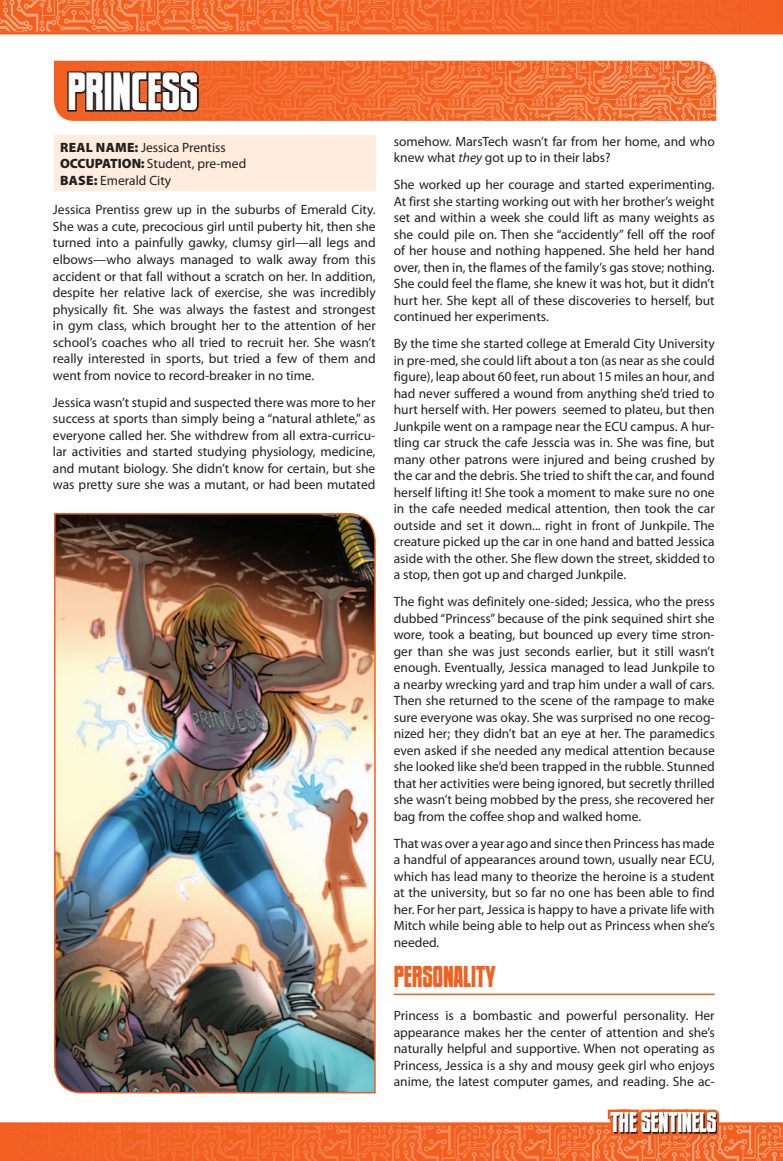
<style>
.page{position:relative;width:783px;height:1161px;background:#fff}
.page>*{position:absolute;margin:0;border:0;box-sizing:border-box;transform-origin:0 0}
.Heading_1{font:48px "Newsflash BB";color:#fff}
.Heading_3{font:27px "Newsflash BB";color:#f26021}
.t1{font:25.5px "Newsflash BB";color:#fff}
.Text__Body{font:13.5px/16.5px "Myriad Pro";color:#231f20;text-align:justify}
.s1{font-weight:900}
.s2{font-style:italic}
</style>
<div class="page">
<img style="left:54px;top:61px;width:662px;height:60px">
<svg style="left:66px;top:60px;width:135px;height:53px;background:#9a4825"></svg>
<div style="left:54px;top:136px;width:322px;height:55px;background:#feecdf"></div>
<hr style="left:394px;top:994px;width:321px;height:1px;background:#f26021">
<img style="left:54px;top:513px;width:322px;height:581px">
<img style="left:0;top:1125px;width:783px;height:36px">
<img style="left:0;top:0;width:783px;height:32px">
<hr style="left:0;top:1122px;width:783px;height:3px;background:#f26021">
<hr style="left:0;top:32px;width:783px;height:2px;background:#f26021">
<svg style="left:605px;top:1109px;width:119px;height:52px;background:#f3763e"></svg>
<svg style="left:611px;top:1114px;width:106px;height:20px;background:#6f3620"></svg>
<p class="Heading_1" style="left:68px;top:69px;width:132px">PRINCESS</p>
<p class="Text__Body" style="left:60px;top:139px;width:167px"><span class="s1">REAL NAME:</span> Jessica Prentiss</p>
<p class="Text__Body" style="left:60px;top:155px;width:188px"><span class="s1">OCCUPATION:</span> Student, pre-med</p>
<p class="Text__Body" style="left:60px;top:172px;width:113px"><span class="s1">BASE:</span> Emerald City</p>
<p class="Text__Body" style="left:53px;top:202px;width:324px">Jessica Prentiss grew up in the suburbs of Emerald City.<br>She was a cute, precocious girl until puberty hit, then she turned into a painfully gawky, clumsy girl—all legs and elbows—who always managed to walk away from this accident or that fall without a scratch on her. In addition, despite her relative lack of exercise, she was incredibly physically fit. She was always the fastest and strongest in gym class, which brought her to the attention of her school’s coaches who all tried to recruit her. She wasn’t really interested in sports, but tried a few of them and went from novice to record-breaker in no time.</p>
<p class="Text__Body" style="left:53px;top:394px;width:324px">Jessica wasn’t stupid and suspected there was more to her success at sports than simply being a “natural athlete,” as everyone called her. She withdrew from all extra-curricu&shy;lar activities and started studying physiology, medicine, and mutant biology. She didn’t know for certain, but she was pretty sure she was a mutant, or had been mutated</p>
<p class="Text__Body" style="left:394px;top:133px;width:323px">somehow. MarsTech wasn’t far from her home, and who knew what <span class="s2">they</span> got up to in their labs?</p>
<p class="Text__Body" style="left:394px;top:176px;width:323px">She worked up her courage and started experimenting.<br>At first she starting working out with her brother’s weight set and within a week she could lift as many weights as she could pile on. Then she “accidently” fell off the roof of her house and nothing happened. She held her hand over, then in, the flames of the family’s gas stove; nothing.<br>She could feel the flame, she knew it was hot, but it didn’t hurt her. She kept all of these discoveries to herself, but continued her experiments.</p>
<p class="Text__Body" style="left:394px;top:335px;width:323px">By the time she started college at Emerald City University in pre-med, she could lift about a ton (as near as she could figure), leap about 60 feet, run about 15 miles an hour, and had never suffered a wound from anything she’d tried to hurt herself with. Her powers seemed to plateu, but then Junkpile went on a rampage near the ECU campus. A hur&shy;tling car struck the cafe Jesscia was in. She was fine, but many other patrons were injured and being crushed by the car and the debris. She tried to shift the car, and found herself lifting it! She took a moment to make sure no one in the cafe needed medical attention, then took the car outside and set it down... right in front of Junkpile. The creature picked up the car in one hand and batted Jessica aside with the other. She flew down the street, skidded to a stop, then got up and charged Junkpile.</p>
<p class="Text__Body" style="left:394px;top:593px;width:323px">The fight was definitely one-sided; Jessica, who the press dubbed “Princess” because of the pink sequined shirt she wore, took a beating, but bounced up every time stron&shy;ger than she was just seconds earlier, but it still wasn’t enough. Eventually, Jessica managed to lead Junkpile to a nearby wrecking yard and trap him under a wall of cars.<br>Then she returned to the scene of the rampage to make sure everyone was okay. She was surprised no one recog&shy;nized her; they didn’t bat an eye at her. The paramedics even asked if she needed any medical attention because she looked like she’d been trapped in the rubble. Stunned that her activities were being ignored, but secretly thrilled she wasn’t being mobbed by the press, she recovered her bag from the coffee shop and walked home.</p>
<p class="Text__Body" style="left:394px;top:835px;width:323px">That was over a year ago and since then Princess has made a handful of appearances around town, usually near ECU, which has lead many to theorize the heroine is a student at the university, but so far no one has been able to find her. For her part, Jessica is happy to have a private life with Mitch while being able to help out as Princess when she’s needed.</p>
<p class="Heading_3" style="left:394px;top:964px;width:103px">PERSONALITY</p>
<p class="Text__Body" style="left:394px;top:1007px;width:323px">Princess is a bombastic and powerful personality. Her appearance makes her the center of attention and she’s naturally helpful and supportive. When not operating as Princess, Jessica is a shy and mousy geek girl who enjoys anime, the latest computer games, and reading. She ac-</p>
<h3 class="t1" style="left:610px;top:1111px;width:108px">THE SENTINELS</h3>
</div>
